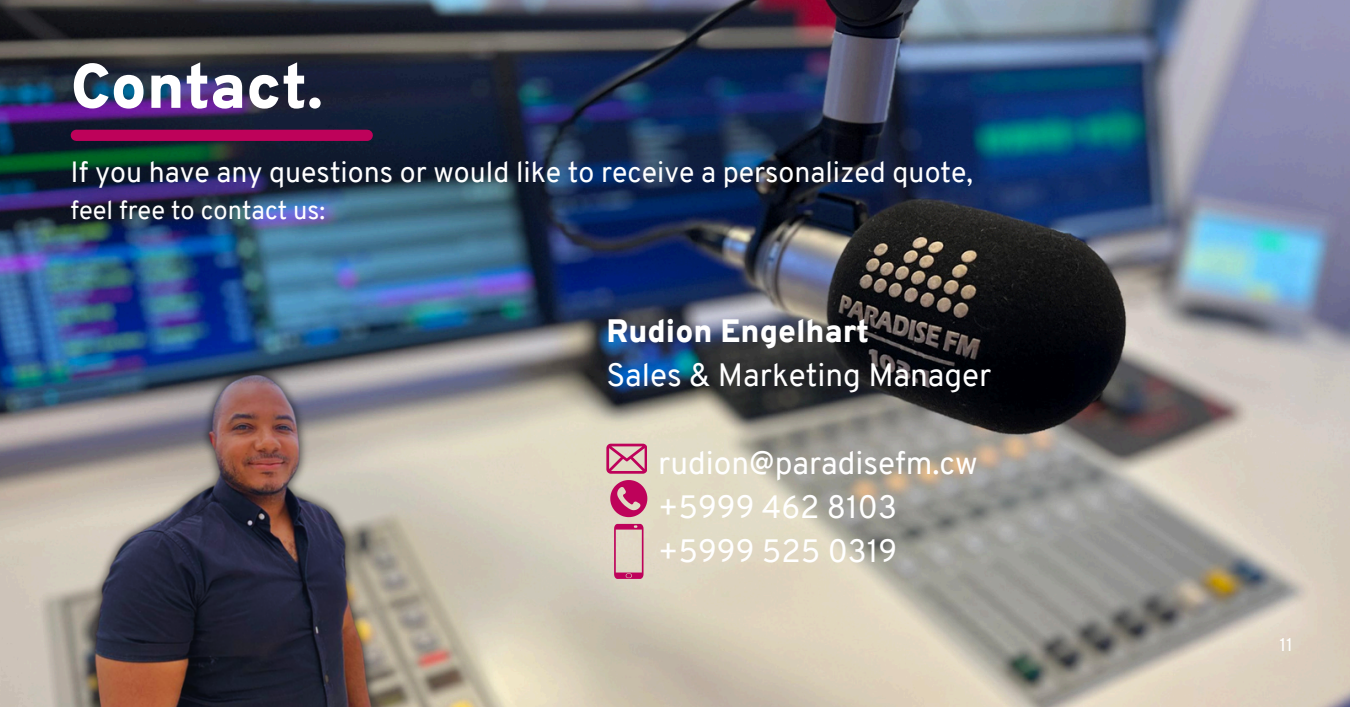
<style>
.page{position:relative;width:1350px;height:707px;background:#fff}
.page>*{position:absolute;margin:0;border:0;box-sizing:border-box;transform-origin:0 0}
.t1{font:900 63px "Overpass";color:#fff}
.t2{font:31.5px/43.8px "Overpass";color:#fff}
.t3{font:28.5px "Overpass";color:#fff}
.t4{font:25.5px "Overpass";color:#fff}
.t5{font:18px "Overpass";color:#fff}
.s1{font-weight:900}
</style>
<div class="page">
<img style="left:0;top:0;width:1350px;height:706px">
<img style="left:60px;top:336px;width:344px;height:370px">
<svg style="left:606px;top:443px;width:41px;height:30px"></svg>
<svg style="left:610px;top:480px;width:37px;height:37px"></svg>
<svg style="left:614px;top:524px;width:29px;height:55px;background:#d69ca7"></svg>
<div style="left:76px;top:130px;width:291px;height:11px;background:#be025a"></div>
<p class="t1" style="left:71px;top:61px;width:254px">Contact.</p>
<h1 class="t3" style="left:71px;top:160px;width:904px">If you have any questions or would like to receive a personalized quote,</h1>
<h1 class="t4" style="left:71px;top:200px;width:256px">feel free to contact us:</h1>
<p class="t2" style="left:606px;top:312px;width:387px"><span class="s1">Rudion Engelhart<br></span>Sales &amp; Marketing Manager</p>
<h2 class="t2" style="left:658px;top:444px;width:321px">rudion@paradisefm.cw +5999 462 8103 +5999 525 0319</h2>
<p class="t5" style="left:1279px;top:637px;width:15px">11</p>
</div>
